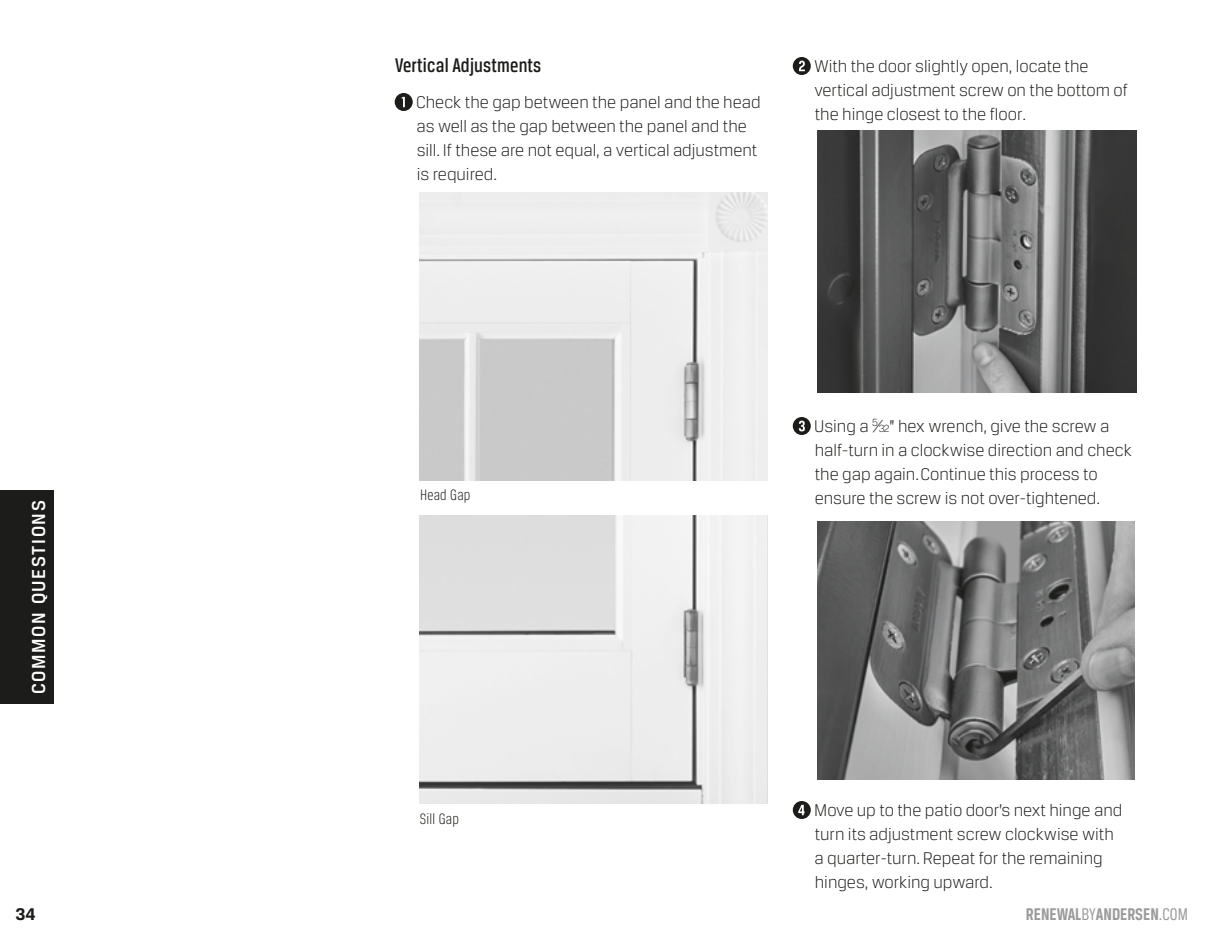
<style>
.page{position:relative;width:1224px;height:936px;background:#fff}
.page>*{position:absolute;margin:0;border:0;box-sizing:border-box;transform-origin:0 0}
.t1{font:500 21px "Breuer Condensed";letter-spacing:.01em;color:#1c1c1a}
.t2{font:500 20px "Breuer Text";letter-spacing:.08em;color:#fff}
.t3{font:300 18px/24px "Breuer Text";color:#1c1c1a}
.t4{font:700 18px "Breuer Condensed";color:#9b9b9c}
.t5{font:700 18px "Breuer Text";color:#1c1c1a}
.t6{font:300 16px "Breuer Condensed";letter-spacing:.01em;color:#1c1c1a}
.s1{font-style:italic}
.s2{font-size:11px}
.s3{font-weight:400}
</style>
<div class="page">
<div style="left:793px;top:57px;width:18px;height:18px;background:#1c1c1a;border-radius:50%"></div>
<svg style="left:799px;top:61px;width:6px;height:10px"></svg>
<img style="left:817px;top:130px;width:319px;height:262px">
<div style="left:793px;top:417px;width:18px;height:18px;background:#1c1c1a;border-radius:50%"></div>
<svg style="left:799px;top:421px;width:6px;height:10px"></svg>
<img style="left:817px;top:521px;width:318px;height:259px">
<div style="left:793px;top:801px;width:18px;height:18px;background:#1c1c1a;border-radius:50%"></div>
<svg style="left:798px;top:805px;width:7px;height:10px"></svg>
<div style="left:395px;top:93px;width:18px;height:18px;background:#1c1c1a;border-radius:50%"></div>
<svg style="left:402px;top:97px;width:3px;height:10px"></svg>
<img style="left:419px;top:193px;width:349px;height:288px">
<img style="left:419px;top:515px;width:349px;height:288px">
<div style="left:0;top:490px;width:54px;height:214px;background:#1c1c1a"></div>
<p class="t2" style="left:27px;top:694px;width:195px;rotate:-90deg">COMMON QUESTIONS</p>
<p class="t1" style="left:395px;top:54px;width:148px">Vertical Adjustments</p>
<p class="t3" style="left:416px;top:90px;width:346px">Check the gap between the panel and the head as well as the gap between the panel and the sill. If these are not equal, a vertical adjustment is required.</p>
<p class="t3" style="left:814px;top:54px;width:315px">With the door slightly open, locate the vertical adjustment screw on the bottom of the hinge closest to the floor.</p>
<p class="t6" style="left:420px;top:486px;width:52px">Head Gap</p>
<p class="t3" style="left:814px;top:414px;width:319px">Using a <sup>5</sup><span class="s1">/</span><span class="s2">32</span>” hex wrench, give the screw a half-turn in a clockwise direction and check the gap again.Continue this process to ensure the screw is not over-tightened.</p>
<p class="t6" style="left:420px;top:810px;width:40px">Sill Gap</p>
<p class="t3" style="left:814px;top:798px;width:310px">Move up to the patio door’s next hinge and turn its adjustment screw clockwise with a quarter-turn. Repeat for the remaining hinges, working upward.</p>
<p class="t5" style="left:15px;top:904px;width:22px">34</p>
<p class="t4" style="left:1026px;top:904px;width:164px">RENEWAL<span class="s3">BY</span>ANDERSEN<span class="s3">.COM</span></p>
</div>
